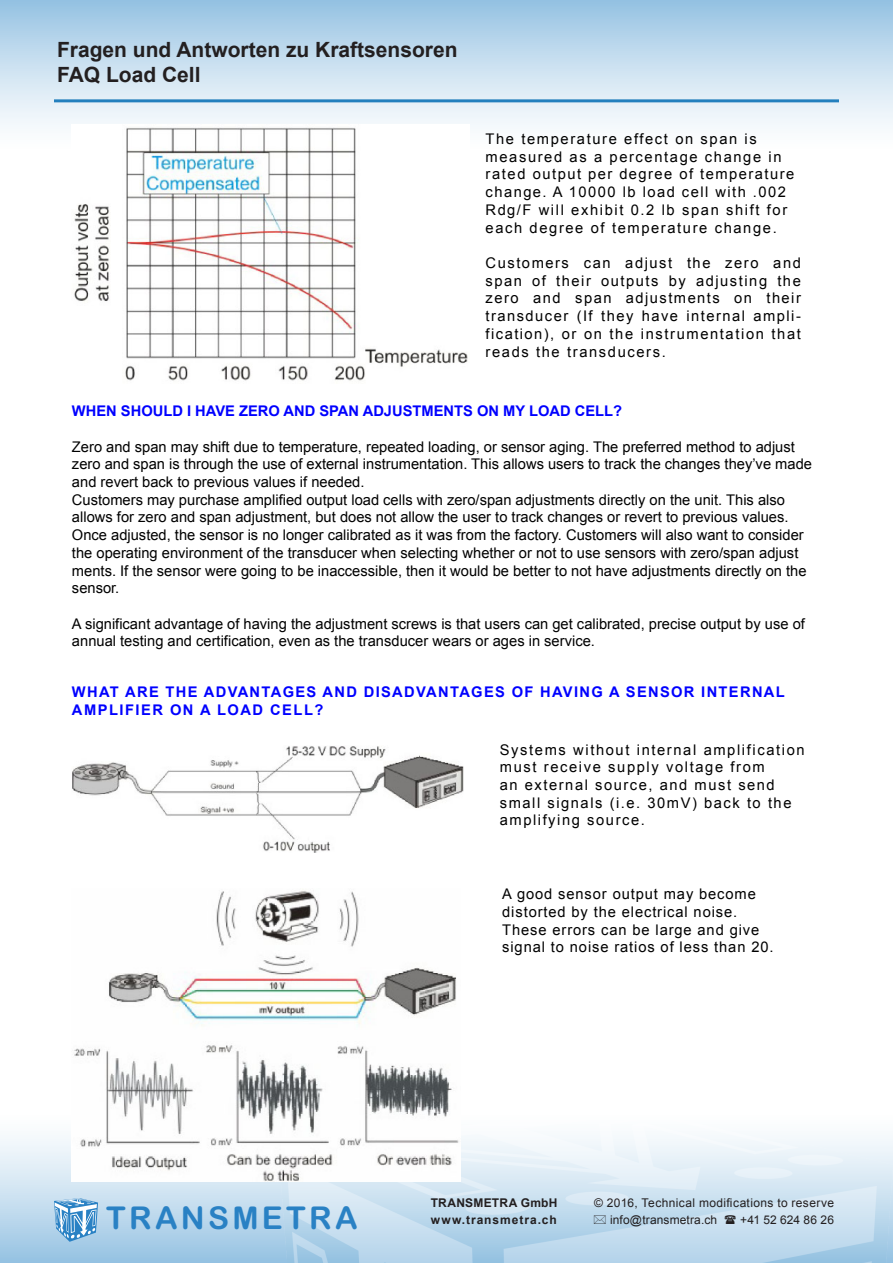
<style>
.page{position:relative;width:893px;height:1263px;background:#fff}
.page>*{position:absolute;margin:0;border:0;box-sizing:border-box;transform-origin:0 0}
.t1{font:31.5px "Arial Rounded MT Bold";letter-spacing:.105em;color:#2981c4}
.t2{font:700 21px "Arial";color:#231f20}
.t3{font:14.7px/17.7px "Arial";color:#000}
.t4{font:14.7px/17.7px "Arial";letter-spacing:.11em;color:#000}
.t5{font:14.7px/17.7px "Arial";letter-spacing:.06em;color:#000}
.t6{font:700 14.7px/17.7px "Arial";letter-spacing:.09em;color:#00f}
.t7{font:700 14.7px "Arial";color:#00f}
.t8{font:12px "Arial";letter-spacing:.025em;color:#231f20}
.t9{font:700 12px "Arial";letter-spacing:.065em;color:#231f20}
.t10{font:700 12px "Arial";letter-spacing:.02em;color:#231f20}
.t11{font:12px "Arial";letter-spacing:.005em;color:#231f20}
</style>
<div class="page">
<div style="left:0;top:1093px;width:893px;height:170px;background:linear-gradient(to bottom,#fff,#9dc7e4)"></div>
<img style="left:278px;top:1103px;width:615px;height:160px">
<div style="left:0;top:0;width:893px;height:170px;background:linear-gradient(to bottom,#9bc5e4,#fff)"></div>
<svg style="left:54px;top:1198px;width:44px;height:44px;background:#85b7dd"></svg>
<hr style="left:54px;top:99px;width:785px;height:3px;background:#2380be">
<img style="left:72px;top:125px;width:397px;height:256px">
<img style="left:72px;top:746px;width:392px;height:106px">
<img style="left:72px;top:891px;width:389px;height:290px">
<svg style="left:594px;top:1215px;width:12px;height:9px"></svg>
<svg style="left:725px;top:1215px;width:11px;height:9px"></svg>
<p class="t2" style="left:57px;top:35px;width:402px">Fragen und Antworten zu Kraftsensoren</p>
<p class="t2" style="left:57px;top:60px;width:145px">FAQ Load Cell</p>
<p class="t4" style="left:486px;top:130px;width:310px">The temperature effect on span is measured as a percentage change in rated output per degree of temperature change. A 10000 lb load cell with .002<br>Rdg/F will exhibit 0.2 lb span shift for each degree of temperature change.</p>
<p class="t3" style="left:486px;top:254px;width:317px;text-align:justify">Customers can adjust the zero and span of their outputs by adjusting the zero and span adjustments on their transducer (If they have internal ampli&shy;fication), or on the instrumentation that reads the transducers.</p>
<p class="t7" style="left:72px;top:401px;width:552px">WHEN SHOULD I HAVE ZERO AND SPAN ADJUSTMENTS ON MY LOAD CELL?</p>
<p class="t3" style="left:72px;top:438px;width:741px">Zero and span may shift due to temperature, repeated loading, or sensor aging. The preferred method to adjust zero and span is through the use of external instrumentation. This allows users to track the changes they’ve made and revert back to previous values if needed.<br>Customers may purchase amplified output load cells with zero/span adjustments directly on the unit. This also allows for zero and span adjustment, but does not allow the user to track changes or revert to previous values.<br>Once adjusted, the sensor is no longer calibrated as it was from the factory. Customers will also want to consider the operating environment of the transducer when selecting whether or not to use sensors with zero/span adjust ments. If the sensor were going to be inaccessible, then it would be better to not have adjustments directly on the sensor.</p>
<p class="t3" style="left:72px;top:615px;width:734px">A significant advantage of having the adjustment screws is that users can get calibrated, precise output by use of annual testing and certification, even as the transducer wears or ages in service.</p>
<p class="t6" style="left:72px;top:684px;width:714px">WHAT ARE THE ADVANTAGES AND DISADVANTAGES OF HAVING A SENSOR INTERNAL<br>AMPLIFIER ON A LOAD CELL?</p>
<p class="t4" style="left:500px;top:741px;width:306px">Systems without internal amplification must receive supply voltage from<br>an external source, and must send small signals (i.e. 30mV) back to the amplifying source.</p>
<p class="t5" style="left:502px;top:885px;width:273px">A good sensor output may become distorted by the electrical noise.<br>These errors can be large and give signal to noise ratios of less than 20.</p>
<p class="t1" style="left:106px;top:1199px;width:253px">TRANSMETRA</p>
<p class="t10" style="left:431px;top:1195px;width:128px">TRANSMETRA GmbH</p>
<p class="t8" style="left:594px;top:1195px;width:241px">© 2016, Technical modifications to reserve</p>
<p class="t9" style="left:431px;top:1212px;width:127px">www.transmetra.ch</p>
<p class="t8" style="left:610px;top:1212px;width:109px">info@transmetra.ch</p>
<p class="t11" style="left:740px;top:1212px;width:95px">+41 52 624 86 26</p>
</div>
